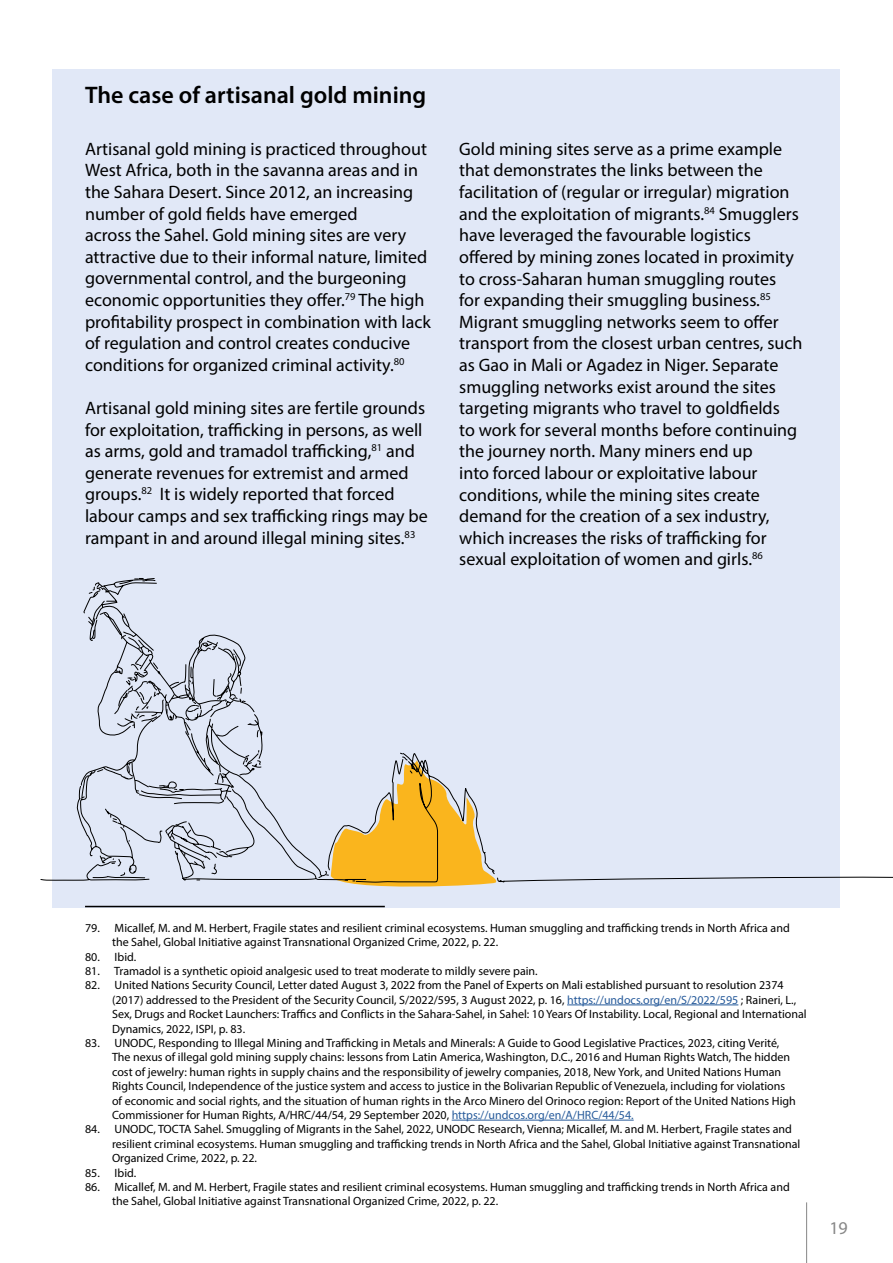
<style>
.page{position:relative;width:893px;height:1263px;background:#fff}
.page>*{position:absolute;margin:0;border:0;box-sizing:border-box;transform-origin:0 0}
.t1{font:600 24px "Myriad Pro";color:#000}
.t2{font:18px/21.6px "Myriad Pro";color:#000}
.t3{font:18px "Myriad Pro";color:#878787}
.t4{font:12px/14.4px "Myriad Pro";color:#000}
.s1{color:#275b9b}
</style>
<div class="page">
<hr style="left:806px;top:1202px;width:1px;height:61px;background:#878787">
<div style="left:53px;top:69px;width:787px;height:838px;background:#e1e8f7"></div>
<hr style="left:567px;top:1004px;width:171px;height:1px;background:#275b9b">
<hr style="left:452px;top:1120px;width:182px;height:1px;background:#275b9b">
<svg style="left:40px;top:565px;width:853px;height:343px"></svg>
<svg style="left:80px;top:578px;width:425px;height:305px"></svg>
<h1 class="t1" style="left:85px;top:80px;width:343px">The case of artisanal gold mining</h1>
<p class="t2" style="left:85px;top:138px;width:347px">Artisanal gold mining is practiced throughout West Africa, both in the savanna areas and in the Sahara Desert. Since 2012, an increasing number of gold fields have emerged<br>across the Sahel. Gold mining sites are very attractive due to their informal nature, limited governmental control, and the burgeoning economic opportunities they offer.<sup>79</sup> The high profitability prospect in combination with lack of regulation and control creates conducive conditions for organized criminal activity.<sup>80</sup></p>
<p class="t2" style="left:85px;top:397px;width:344px">Artisanal gold mining sites are fertile grounds for exploitation, trafficking in persons, as well as arms, gold and tramadol trafficking,<sup>81</sup> and generate revenues for extremist and armed groups.<sup>82</sup> It is widely reported that forced labour camps and sex trafficking rings may be rampant in and around illegal mining sites.<sup>83</sup></p>
<p class="t2" style="left:459px;top:138px;width:345px">Gold mining sites serve as a prime example that demonstrates the links between the facilitation of (regular or irregular) migration and the exploitation of migrants.<sup>84</sup> Smugglers have leveraged the favourable logistics offered by mining zones located in proximity to cross-Saharan human smuggling routes<br>for expanding their smuggling business.<sup>85<br></sup>Migrant smuggling networks seem to offer transport from the closest urban centres, such as Gao in Mali or Agadez in Niger. Separate smuggling networks exist around the sites targeting migrants who travel to goldfields<br>to work for several months before continuing the journey north. Many miners end up<br>into forced labour or exploitative labour conditions, while the mining sites create demand for the creation of a sex industry, which increases the risks of trafficking for sexual exploitation of women and girls.<sup>86</sup></p>
<p class="t4" style="left:112px;top:920px;width:679px;text-indent:-27px">79. Micallef, M. and M. Herbert, Fragile states and resilient criminal ecosystems. Human smuggling and trafficking trends in North Africa and the Sahel, Global Initiative against Transnational Organized Crime, 2022, p. 22.</p>
<p class="t4" style="left:85px;top:949px;width:53px">80. Ibid.</p>
<p class="t4" style="left:85px;top:963px;width:454px">81. Tramadol is a synthetic opioid analgesic used to treat moderate to mildly severe pain.</p>
<p class="t4" style="left:112px;top:978px;width:696px;text-indent:-27px">82. United Nations Security Council, Letter dated August 3, 2022 from the Panel of Experts on Mali established pursuant to resolution 2374 (2017) addressed to the President of the Security Council, S/2022/595, 3 August 2022, p. 16, <span class="s1">https://undocs.org/en/S/2022/595</span> ; Raineri, L., Sex, Drugs and Rocket Launchers: Traffics and Conflicts in the Sahara-Sahel, in Sahel: 10 Years Of Instability. Local, Regional and International Dynamics, 2022, ISPI, p. 83.</p>
<p class="t4" style="left:112px;top:1035px;width:685px;text-indent:-27px">83. UNODC, Responding to Illegal Mining and Trafficking in Metals and Minerals: A Guide to Good Legislative Practices, 2023, citing Verité, The nexus of illegal gold mining supply chains: lessons from Latin America, Washington, D.C., 2016 and Human Rights Watch, The hidden cost of jewelry: human rights in supply chains and the responsibility of jewelry companies, 2018, New York, and United Nations Human Rights Council, Independence of the justice system and access to justice in the Bolivarian Republic of Venezuela, including for violations of economic and social rights, and the situation of human rights in the Arco Minero del Orinoco region: Report of the United Nations High Commissioner for Human Rights, A/HRC/44/54, 29 September 2020, <span class="s1">https://undcos.org/en/A/HRC/44/54.</span></p>
<p class="t4" style="left:112px;top:1122px;width:690px;text-indent:-27px">84. UNODC, TOCTA Sahel. Smuggling of Migrants in the Sahel, 2022, UNODC Research, Vienna; Micallef, M. and M. Herbert, Fragile states and resilient criminal ecosystems. Human smuggling and trafficking trends in North Africa and the Sahel, Global Initiative against Transnational<br>Organized Crime, 2022, p. 22.</p>
<p class="t4" style="left:85px;top:1165px;width:53px">85. Ibid.</p>
<p class="t4" style="left:112px;top:1179px;width:679px;text-indent:-27px">86. Micallef, M. and M. Herbert, Fragile states and resilient criminal ecosystems. Human smuggling and trafficking trends in North Africa and the Sahel, Global Initiative against Transnational Organized Crime, 2022, p. 22.</p>
<h2 class="t3" style="left:829px;top:1217px;width:20px">19</h2>
</div>
